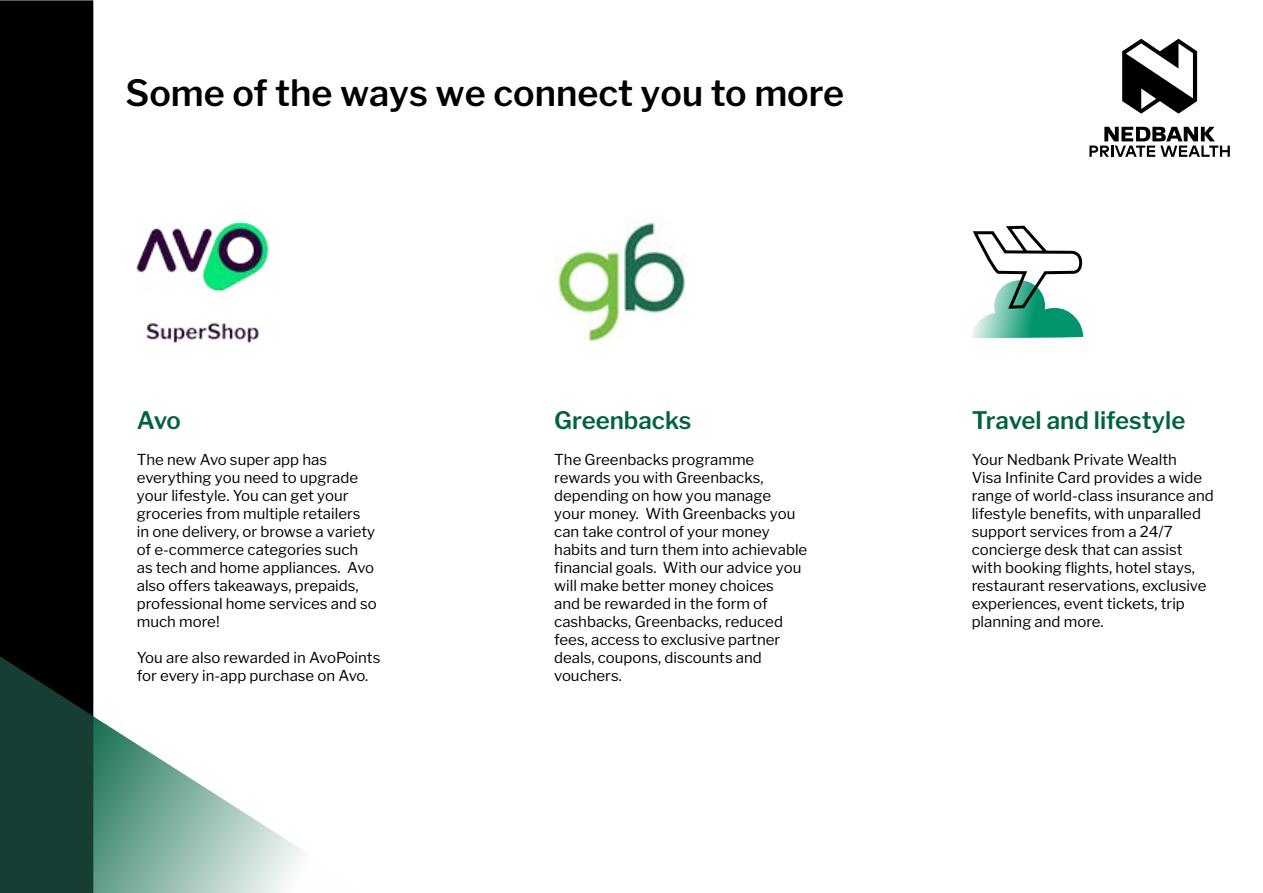
<style>
.page{position:relative;width:1263px;height:893px;background:#fff}
.page>*{position:absolute;margin:0;border:0;box-sizing:border-box;transform-origin:0 0}
.t1{font:600 36px "Libre Franklin";color:#000}
.t2{font:600 24px "Libre Franklin";color:#006241}
.t3{font:15px/18px "Libre Franklin";color:#000}
</style>
<div class="page">
<svg style="left:1089px;top:127px;width:141px;height:30px"></svg>
<svg style="left:1122px;top:38px;width:76px;height:76px"></svg>
<div style="left:0;top:0;width:93px;height:656px;background:#000"></div>
<svg style="left:93px;top:657px;width:211px;height:236px"></svg>
<svg style="left:0;top:656px;width:93px;height:237px;background:#14362d"></svg>
<svg style="left:972px;top:225px;width:112px;height:113px"></svg>
<img style="left:136px;top:221px;width:133px;height:122px">
<img style="left:554px;top:221px;width:131px;height:121px">
<h1 class="t1" style="left:125px;top:71px;width:720px">Some of the ways we connect you to more</h1>
<h2 class="t2" style="left:137px;top:405px;width:46px">Avo</h2>
<p class="t3" style="left:137px;top:450px;width:241px">The new Avo super app has everything you need to upgrade your lifestyle. You can get your groceries from multiple retailers<br>in one delivery, or browse a variety of e-commerce categories such as tech and home appliances. Avo also offers takeaways, prepaids, professional home services and so much more!</p>
<p class="t3" style="left:137px;top:648px;width:245px">You are also rewarded in AvoPoints for every in-app purchase on Avo.</p>
<h2 class="t2" style="left:554px;top:405px;width:139px">Greenbacks</h2>
<p class="t3" style="left:554px;top:450px;width:255px">The Greenbacks programme rewards you with Greenbacks, depending on how you manage<br>your money. With Greenbacks you can take control of your money habits and turn them into achievable financial goals. With our advice you will make better money choices<br>and be rewarded in the form of cashbacks, Greenbacks, reduced fees, access to exclusive partner deals, coupons, discounts and vouchers.</p>
<h2 class="t2" style="left:972px;top:405px;width:215px">Travel and lifestyle</h2>
<p class="t3" style="left:972px;top:450px;width:244px">Your Nedbank Private Wealth<br>Visa Infinite Card provides a wide range of world-class insurance and lifestyle benefits, with unparalled support services from a 24/7 concierge desk that can assist with booking flights, hotel stays, restaurant reservations, exclusive experiences, event tickets, trip planning and more.</p>
</div>
